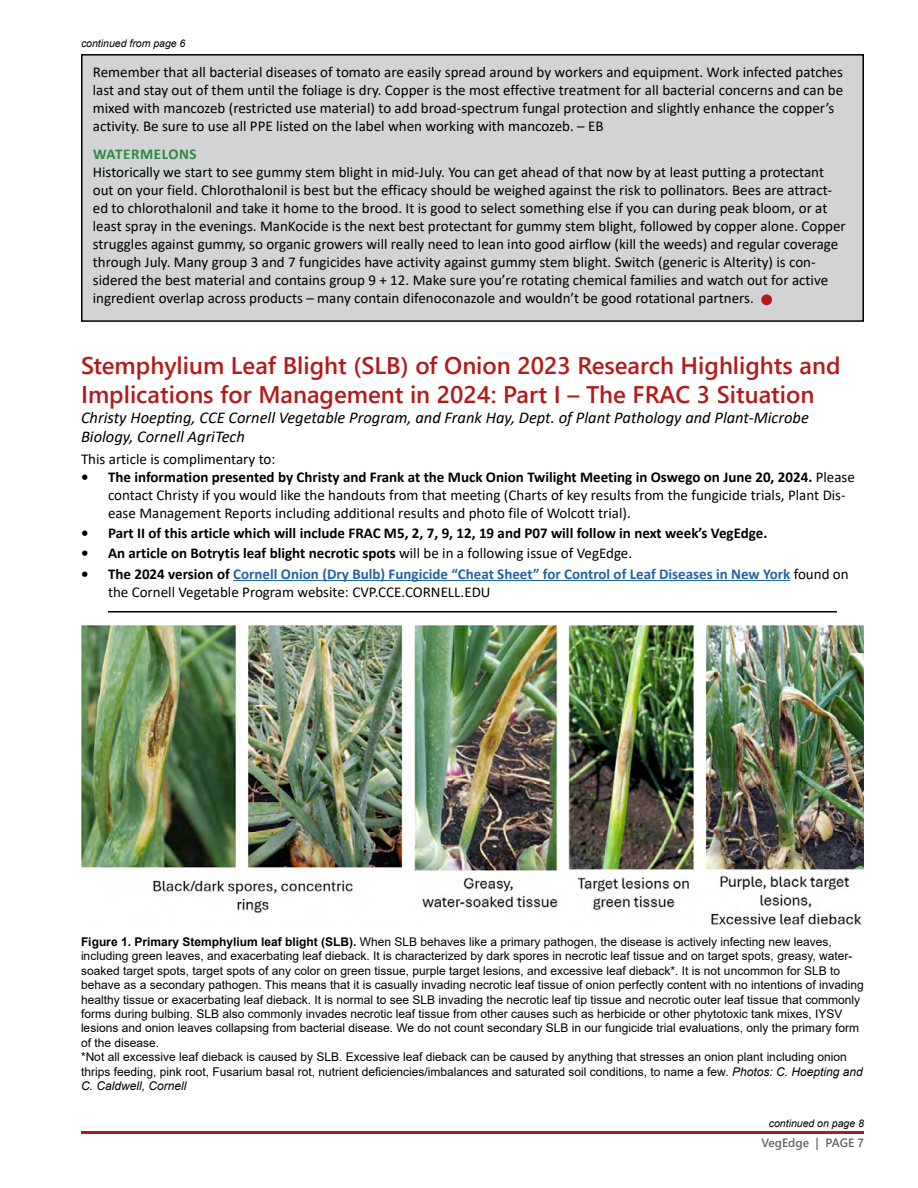
<style>
.page{position:relative;width:918px;height:1188px;background:#fff}
.page>*{position:absolute;margin:0;border:0;box-sizing:border-box;transform-origin:0 0}
.t1{font:24px/28.8px "Webly Sleek UI Semibold";color:#b31b1b}
.t2{font:italic 16.5px/19.8px "Calibri";color:#000}
.t3{font:15px/18px "Calibri";color:#000}
.t4{font:700 15px "Calibri";color:#000}
.t5{font:700 15px/18px "Calibri";color:#2363a6}
.t6{font:700 15px "Calibri";letter-spacing:.04em;color:#2a8b41}
.t7{font:12px/14.4px "Arial";color:#000}
.t8{font:12px "Webly Sleek UI Semibold";color:#636466}
.t9{font:italic 10.5px "Arial";color:#000}
.s1{font-weight:700}
.s2{font-weight:400}
.s3{color:#000}
.s4{font-weight:400;color:#000}
.s5{font-style:italic}
</style>
<div class="page">
<div style="left:82px;top:55px;width:781px;height:266px;background:#d1d3d4"></div>
<div style="left:81px;top:54px;width:783px;height:268px;border:2px solid #000"></div>
<div style="left:761px;top:294px;width:11px;height:11px;background:#b31b1b;border-radius:50%"></div>
<hr style="left:233px;top:580px;width:557px;height:1px;background:#2363a6">
<hr style="left:108px;top:611px;width:729px;height:2px;background:#000">
<img style="left:81px;top:625px;width:783px;height:300px">
<hr style="left:81px;top:1131px;width:783px;height:3px;background:#b31b1b">
<p class="t9" style="left:81px;top:37px;width:106px">continued from page 6</p>
<p class="t3" style="left:93px;top:63px;width:752px">Remember that all bacterial diseases of tomato are easily spread around by workers and equipment. Work infected patches last and stay out of them until the foliage is dry. Copper is the most effective treatment for all bacterial concerns and can be mixed with mancozeb (restricted use material) to add broad-spectrum fungal protection and slightly enhance the copper’s activity. Be sure to use all PPE listed on the label when working with mancozeb. – EB</p>
<p class="t6" style="left:93px;top:144px;width:105px">WATERMELONS</p>
<p class="t3" style="left:93px;top:163px;width:755px">Historically we start to see gummy stem blight in mid-July. You can get ahead of that now by at least putting a protectant out on your field. Chlorothalonil is best but the efficacy should be weighed against the risk to pollinators. Bees are attract&shy;ed to chlorothalonil and take it home to the brood. It is good to select something else if you can during peak bloom, or at least spray in the evenings. ManKocide is the next best protectant for gummy stem blight, followed by copper alone. Copper struggles against gummy, so organic growers will really need to lean into good airflow (kill the weeds) and regular coverage through July. Many group 3 and 7 fungicides have activity against gummy stem blight. Switch (generic is Alterity) is con&shy;sidered the best material and contains group 9 + 12. Make sure you’re rotating chemical families and watch out for active ingredient overlap across products – many contain difenoconazole and wouldn’t be good rotational partners.</p>
<h1 class="t1" style="left:81px;top:350px;width:761px">Stemphylium Leaf Blight (SLB) of Onion 2023 Research Highlights and<br>Implications for Management in 2024: Part I – The FRAC 3 Situation</h1>
<p class="t2" style="left:81px;top:406px;width:729px">Christy Hoepting, CCE Cornell Vegetable Program, and Frank Hay, Dept. of Plant Pathology and Plant-Microbe<br>Biology, Cornell AgriTech</p>
<p class="t3" style="left:81px;top:449px;width:196px">This article is complimentary to:</p>
<p class="t3" style="left:108px;top:467px;width:748px;text-indent:-27px"><span class="s1">• The information presented by Christy and Frank at the Muck Onion Twilight Meeting in Oswego on June 20, 2024.</span> Please contact Christy if you would like the handouts from that meeting (Charts of key results from the fungicide trials, Plant Dis&shy;ease Management Reports including additional results and photo file of Wolcott trial).</p>
<p class="t4" style="left:81px;top:522px;width:688px">• Part II of this article which will include FRAC M5, 2, 7, 9, 12, 19 and P07 will follow in next week’s VegEdge.</p>
<p class="t4" style="left:81px;top:543px;width:553px">• An article on Botrytis leaf blight necrotic spots <span class="s2">will be in a following issue of VegEdge.</span></p>
<p class="t5" style="left:108px;top:565px;width:742px;text-indent:-27px"><span class="s3">• The 2024 version of</span> Cornell Onion (Dry Bulb) Fungicide “Cheat Sheet” for Control of Leaf Diseases in New York <span class="s4">found on the Cornell Vegetable Program website: CVP.CCE.CORNELL.EDU</span></p>
<p class="t7" style="left:81px;top:934px;width:784px"><span class="s1">Figure 1. Primary Stemphylium leaf blight (SLB).</span> When SLB behaves like a primary pathogen, the disease is actively infecting new leaves, including green leaves, and exacerbating leaf dieback. It is characterized by dark spores in necrotic leaf tissue and on target spots, greasy, water&shy;soaked target spots, target spots of any color on green tissue, purple target lesions, and excessive leaf dieback*. It is not uncommon for SLB to behave as a secondary pathogen. This means that it is casually invading necrotic leaf tissue of onion perfectly content with no intentions of invading healthy tissue or exacerbating leaf dieback. It is normal to see SLB invading the necrotic leaf tip tissue and necrotic outer leaf tissue that commonly forms during bulbing. SLB also commonly invades necrotic leaf tissue from other causes such as herbicide or other phytotoxic tank mixes, IYSV lesions and onion leaves collapsing from bacterial disease. We do not count secondary SLB in our fungicide trial evaluations, only the primary form of the disease.<br>*Not all excessive leaf dieback is caused by SLB. Excessive leaf dieback can be caused by anything that stresses an onion plant including onion thrips feeding, pink root, Fusarium basal rot, nutrient deficiencies/imbalances and saturated soil conditions, to name a few. <span class="s5">Photos: C. Hoepting and C. Caldwell, Cornell</span></p>
<p class="t9" style="left:769px;top:1116px;width:97px">continued on page 8</p>
<p class="t8" style="left:761px;top:1134px;width:104px">VegEdge | PAGE 7</p>
</div>
